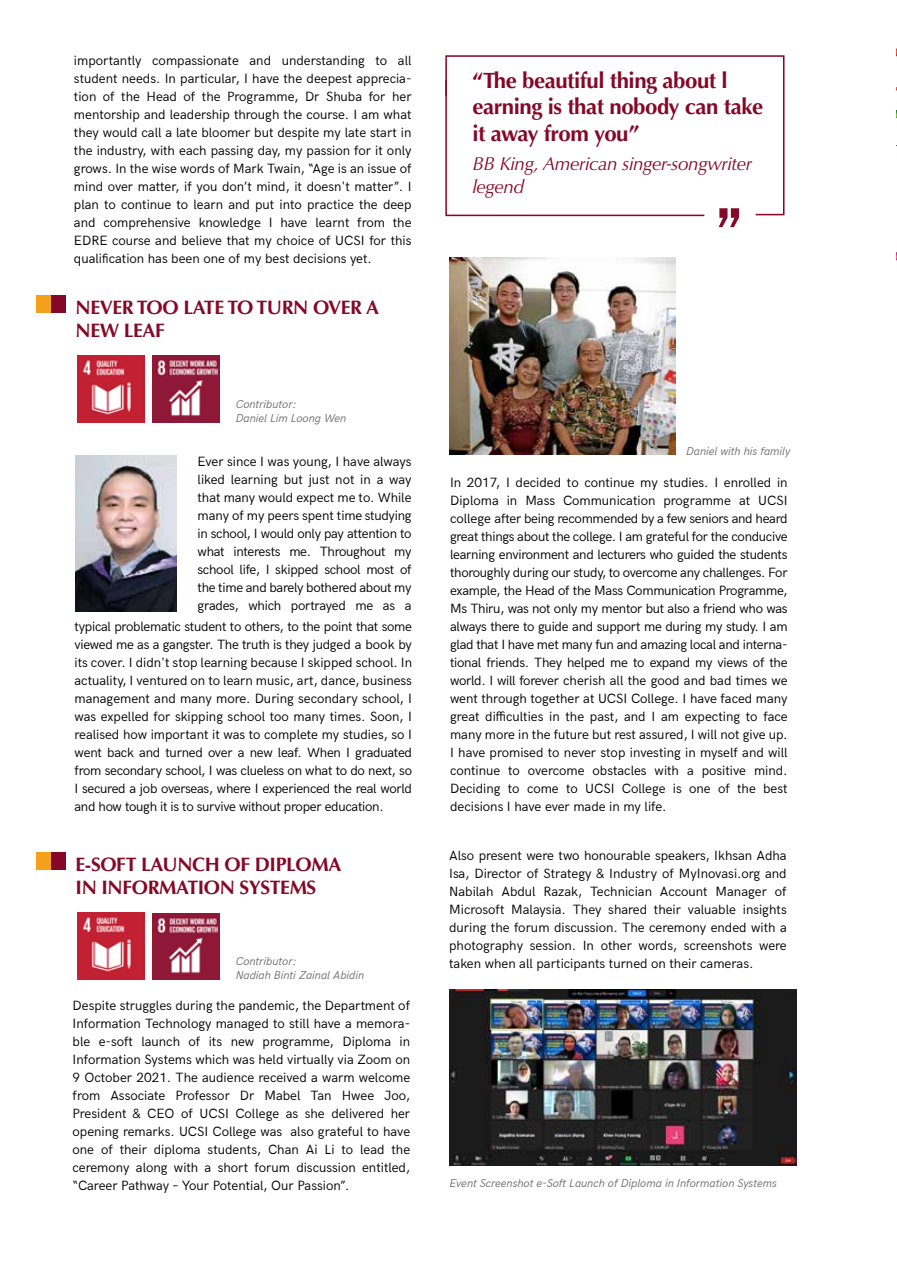
<style>
.page{position:relative;width:897px;height:1262px;background:#fff}
.page>*{position:absolute;margin:0;border:0;box-sizing:border-box;transform-origin:0 0}
.t1{font:700 22.2px/26.4px "Optima";letter-spacing:-.02em;color:#850828}
.t2{font:700 19.5px/23.1px "Optima";letter-spacing:-.02em;color:#850828}
.t3{font:italic 18.75px/23px "Optima";letter-spacing:-.02em;color:#850828}
.t4{font:13.5px/18px "HK Grotesk";color:#000;text-align:justify}
.t5{font:italic 11.25px/14.2px "HK Grotesk";color:#6d6e71}
</style>
<div class="page">
<svg style="left:445px;top:55px;width:340px;height:161px"></svg>
<svg style="left:445px;top:78px;width:261px;height:139px"></svg>
<svg style="left:718px;top:208px;width:21px;height:19px"></svg>
<div style="left:36px;top:852px;width:29px;height:18px;background:#f4a01a"></div>
<div style="left:51px;top:852px;width:15px;height:18px;background:#850828"></div>
<img style="left:153px;top:913px;width:66px;height:66px">
<img style="left:78px;top:912px;width:66px;height:67px">
<div style="left:36px;top:295px;width:29px;height:18px;background:#f4a01a"></div>
<div style="left:51px;top:295px;width:15px;height:18px;background:#850828"></div>
<img style="left:153px;top:356px;width:66px;height:66px">
<img style="left:78px;top:355px;width:66px;height:67px">
<img style="left:450px;top:989px;width:346px;height:176px">
<img style="left:450px;top:257px;width:225px;height:198px">
<img style="left:75px;top:455px;width:101px;height:156px">
<p class="t4" style="left:74px;top:50px;width:339px">importantly compassionate and understanding to all student needs. In particular, I have the deepest apprecia&shy;tion of the Head of the Programme, Dr Shuba for her mentorship and leadership through the course. I am what they would call a late bloomer but despite my late start in the industry, with each passing day, my passion for it only grows. In the wise words of Mark Twain, “Age is an issue of mind over matter, if you don’t mind, it doesn't matter”. I plan to continue to learn and put into practice the deep and comprehensive knowledge I have learnt from the EDRE course and believe that my choice of UCSI for this qualification has been one of my best decisions yet.</p>
<h2 class="t2" style="left:76px;top:296px;width:305px">NEVER TOO LATE TO TURN OVER A<br>NEW LEAF</h2>
<p class="t5" style="left:236px;top:396px;width:112px">Contributor:<br>Daniel Lim Loong Wen</p>
<p class="t4" style="left:197px;top:451px;width:215px">Ever since I was young, I have always liked learning but just not in a way that many would expect me to. While many of my peers spent time studying in school, I would only pay attention to what interests me. Throughout my school life, I skipped school most of the time and barely bothered about my grades, which portrayed me as a</p>
<p class="t4" style="left:74px;top:616px;width:339px">typical problematic student to others, to the point that some viewed me as a gangster. The truth is they judged a book by its cover. I didn't stop learning because I skipped school. In actuality, I ventured on to learn music, art, dance, business management and many more. During secondary school, I was expelled for skipping school too many times. Soon, I realised how important it was to complete my studies, so I went back and turned over a new leaf. When I graduated from secondary school, I was clueless on what to do next, so I secured a job overseas, where I experienced the real world and how tough it is to survive without proper education.</p>
<h2 class="t2" style="left:76px;top:852px;width:267px">E-SOFT LAUNCH OF DIPLOMA<br>IN INFORMATION SYSTEMS</h2>
<p class="t5" style="left:236px;top:953px;width:130px">Contributor:<br>Nadiah Binti Zainal Abidin</p>
<p class="t4" style="left:73px;top:994px;width:339px">Despite struggles during the pandemic, the Department of Information Technology managed to still have a memora&shy;ble e-soft launch of its new programme, Diploma in Information Systems which was held virtually via Zoom on 9 October 2021. The audience received a warm welcome from Associate Professor Dr Mabel Tan Hwee Joo, President &amp; CEO of UCSI College as she delivered her opening remarks. UCSI College was also grateful to have one of their diploma students, Chan Ai Li to lead the ceremony along with a short forum discussion entitled, “Career Pathway – Your Potential, Our Passion”.</p>
<h1 class="t1" style="left:472px;top:67px;width:292px">“The beautiful thing about l earning is that nobody can take it away from you”</h1>
<h3 class="t3" style="left:472px;top:153px;width:281px">BB King, American singer-songwriter legend</h3>
<p class="t5" style="left:686px;top:443px;width:106px">Daniel with his family</p>
<p class="t4" style="left:450px;top:472px;width:339px">In 2017, I decided to continue my studies. I enrolled in Diploma in Mass Communication programme at UCSI college after being recommended by a few seniors and heard great things about the college. I am grateful for the conducive learning environment and lecturers who guided the students thoroughly during our study, to overcome any challenges. For example, the Head of the Mass Communication Programme, Ms Thiru, was not only my mentor but also a friend who was always there to guide and support me during my study. I am glad that I have met many fun and amazing local and interna&shy;tional friends. They helped me to expand my views of the world. I will forever cherish all the good and bad times we went through together at UCSI College. I have faced many great difficulties in the past, and I am expecting to face many more in the future but rest assured, I will not give up.<br>I have promised to never stop investing in myself and will continue to overcome obstacles with a positive mind.<br>Deciding to come to UCSI College is one of the best decisions I have ever made in my life.</p>
<p class="t4" style="left:449px;top:845px;width:339px">Also present were two honourable speakers, Ikhsan Adha Isa, Director of Strategy &amp; Industry of MyInovasi.org and Nabilah Abdul Razak, Technician Account Manager of Microsoft Malaysia. They shared their valuable insights during the forum discussion. The ceremony ended with a photography session. In other words, screenshots were taken when all participants turned on their cameras.</p>
<p class="t5" style="left:449px;top:1174px;width:329px">Event Screenshot e-Soft Launch of Diploma in Information Systems</p>
</div>
